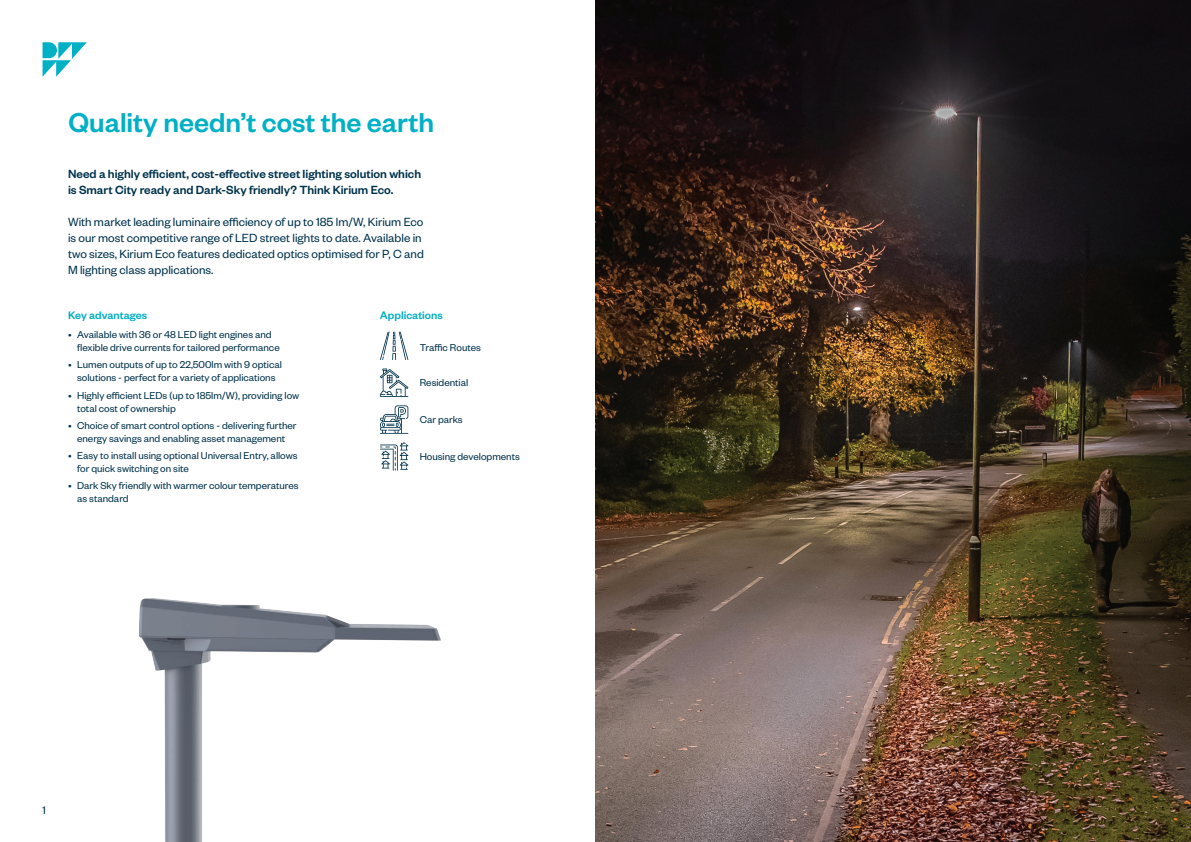
<style>
.page{position:relative;width:1191px;height:842px;background:#fff}
.page>*{position:absolute;margin:0;border:0;box-sizing:border-box;transform-origin:0 0}
.t1{font:500 30px "Founders Grotesk";color:#00b0c5}
.t2{font:13px/16px "Founders Grotesk";color:#00324c}
.t3{font:500 13px/16px "Founders Grotesk";color:#00324c}
.t4{font:500 12px "Founders Grotesk";color:#00b0c5}
.t5{font:12px "Founders Grotesk";color:#00324c}
.t6{font:11px/13px "Founders Grotesk";color:#00324c}
</style>
<div class="page">
<svg style="left:43px;top:43px;width:43px;height:34px"></svg>
<svg style="left:380px;top:332px;width:28px;height:28px"></svg>
<svg style="left:380px;top:369px;width:28px;height:28px"></svg>
<svg style="left:380px;top:405px;width:28px;height:29px"></svg>
<svg style="left:380px;top:442px;width:28px;height:29px"></svg>
<img style="left:139px;top:598px;width:302px;height:244px">
<img style="left:595px;top:0;width:596px;height:842px">
<h1 class="t1" style="left:69px;top:104px;width:367px">Quality needn’t cost the earth</h1>
<p class="t3" style="left:68px;top:165px;width:354px">Need a highly efficient, cost-effective street lighting solution which is Smart City ready and Dark-Sky friendly? Think Kirium Eco.</p>
<p class="t2" style="left:68px;top:213px;width:357px">With market leading luminaire efficiency of up to 185 lm/W, Kirium Eco is our most competitive range of LED street lights to date. Available in two sizes, Kirium Eco features dedicated optics optimised for P, C and M lighting class applications.</p>
<p class="t4" style="left:68px;top:308px;width:81px">Key advantages</p>
<p class="t6" style="left:77px;top:327px;width:204px;text-indent:-9px">• Available with 36 or 48 LED light engines and flexible drive currents for tailored performance</p>
<p class="t6" style="left:68px;top:358px;width:215px;text-align:center">• Lumen outputs of up to 22,500lm with 9 optical solutions - perfect for a variety of applications</p>
<p class="t6" style="left:77px;top:388px;width:224px;text-indent:-9px">• Highly efficient LEDs (up to 185lm/W), providing low total cost of ownership</p>
<p class="t6" style="left:68px;top:418px;width:230px;text-align:center">• Choice of smart control options - delivering further energy savings and enabling asset management</p>
<p class="t6" style="left:77px;top:448px;width:222px;text-indent:-9px">• Easy to install using optional Universal Entry, allows for quick switching on site</p>
<p class="t6" style="left:77px;top:479px;width:223px;text-indent:-9px">• Dark Sky friendly with warmer colour temperatures as standard</p>
<p class="t4" style="left:380px;top:308px;width:64px">Applications</p>
<p class="t6" style="left:420px;top:341px;width:63px">Traffic Routes</p>
<p class="t6" style="left:420px;top:376px;width:50px">Residential</p>
<p class="t6" style="left:420px;top:412px;width:45px">Car parks</p>
<p class="t6" style="left:420px;top:449px;width:102px">Housing developments</p>
<p class="t5" style="left:43px;top:802px;width:5px">1</p>
</div>
